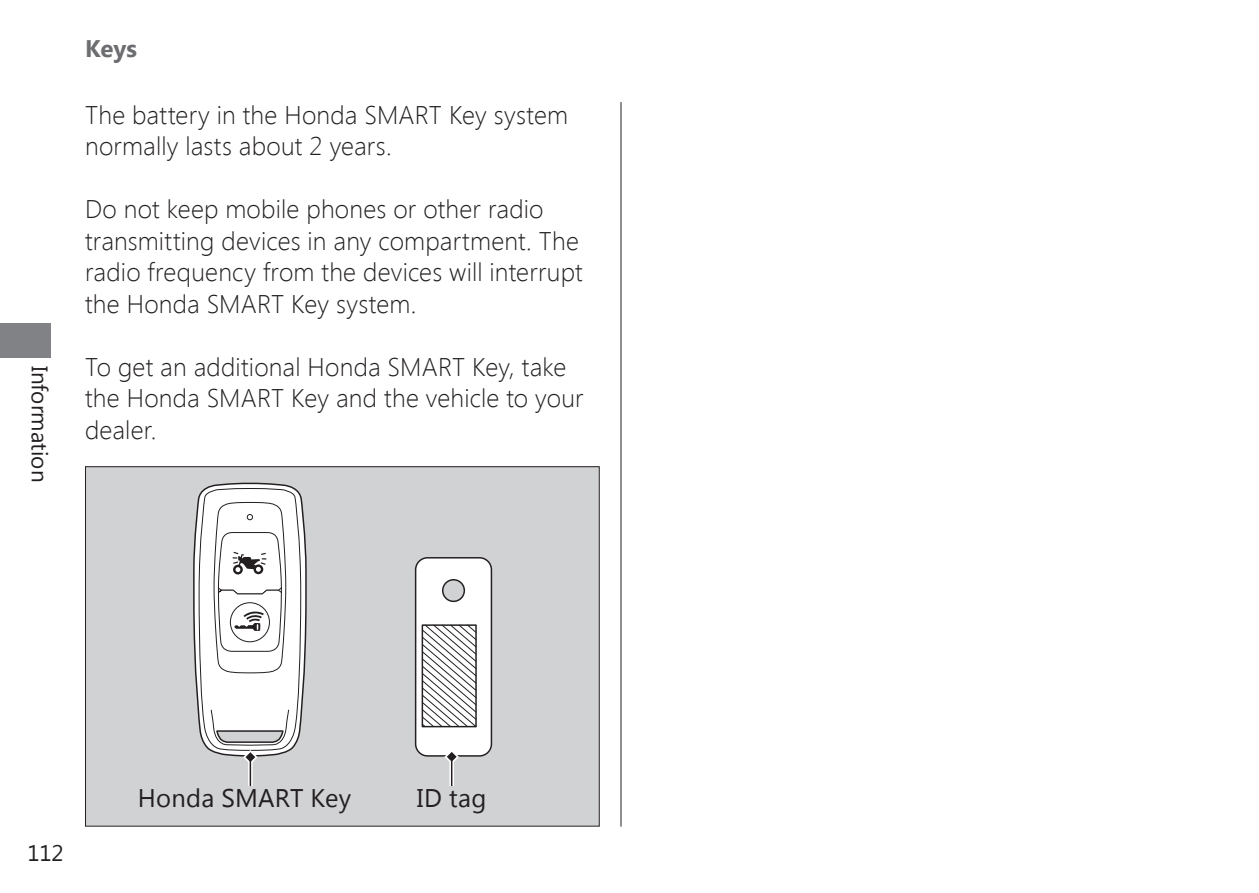
<style>
.page{position:relative;width:1259px;height:893px;background:#fff}
.page>*{position:absolute;margin:0;border:0;box-sizing:border-box;transform-origin:0 0}
.Info-Text_New_WO_after_space{font:300 25.5px/31.5px "Segoe UI";letter-spacing:.01em;color:#231f20}
.Illust-Caption-1_New{font:25.5px "Segoe UI";letter-spacing:.01em;color:#231f20}
.t1{font:700 24px "Segoe UI";color:#6c6d70}
.t2{font:22.5px "Segoe UI";color:#231f20}
</style>
<div class="page">
<hr style="left:620px;top:102px;width:1px;height:725px;background:#231f20">
<div style="left:0;top:323px;width:51px;height:34px;background:#808285"></div>
<div style="left:85px;top:467px;width:514px;height:359px;background:#d1d2d4"></div>
<svg style="left:193px;top:482px;width:114px;height:303px"></svg>
<svg style="left:414px;top:557px;width:79px;height:228px"></svg>
<p class="t2" style="left:55px;top:366px;width:118px;rotate:90deg">Information</p>
<p class="t1" style="left:85px;top:31px;width:54px">Keys</p>
<p class="Info-Text_New_WO_after_space" style="left:85px;top:98px;width:485px">The battery in the Honda SMART Key system normally lasts about 2 years.</p>
<p class="Info-Text_New_WO_after_space" style="left:85px;top:193px;width:499px">Do not keep mobile phones or other radio transmitting devices in any compartment. The radio frequency from the devices will interrupt the Honda SMART Key system.</p>
<p class="Info-Text_New_WO_after_space" style="left:85px;top:350px;width:500px">To get an additional Honda SMART Key, take the Honda SMART Key and the vehicle to your dealer.</p>
<p class="t2" style="left:27px;top:837px;width:38px">112</p>
<p class="Illust-Caption-1_New" style="left:138px;top:780px;width:215px">Honda SMART Key</p>
<p class="Illust-Caption-1_New" style="left:417px;top:780px;width:71px">ID tag</p>
</div>
